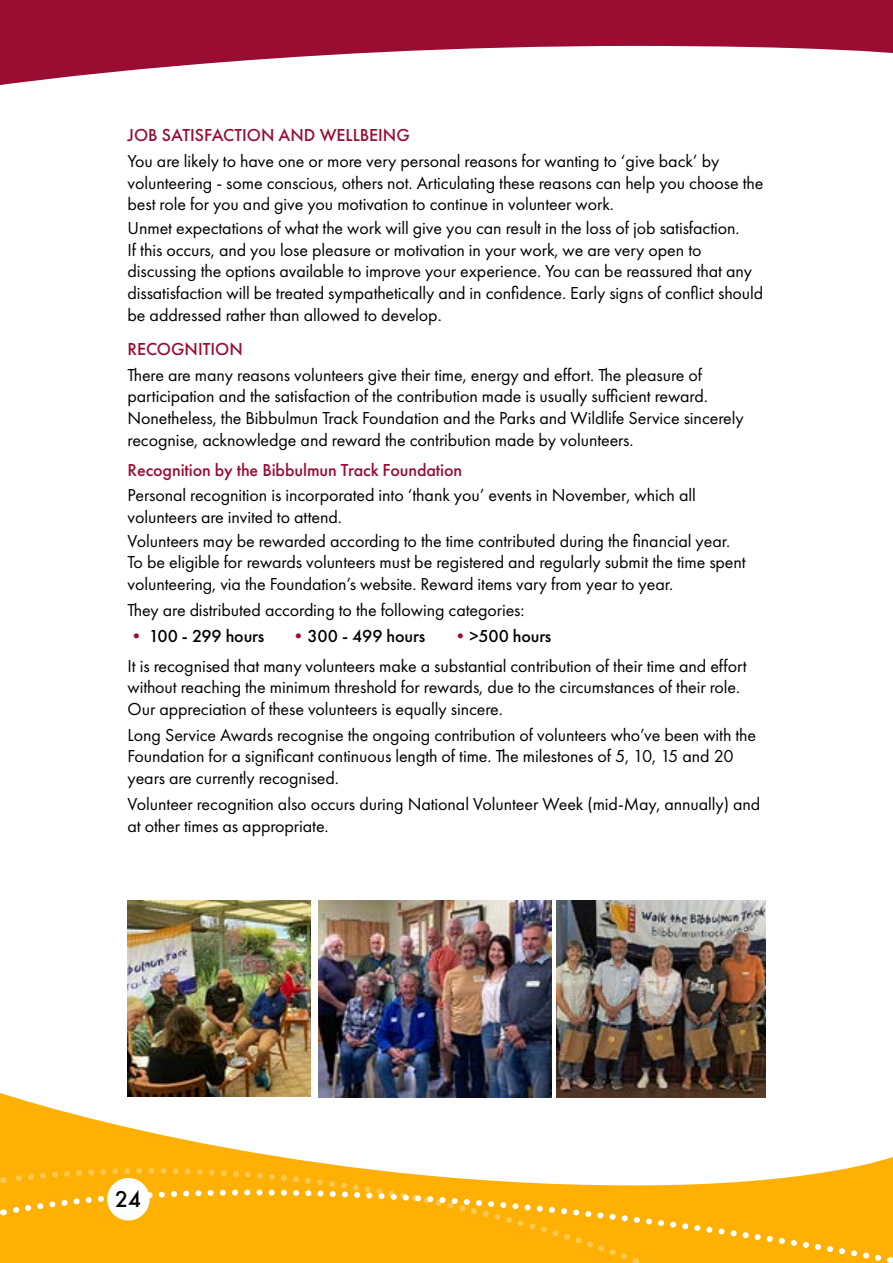
<style>
.page{position:relative;width:893px;height:1263px;background:#fff}
.page>*{position:absolute;margin:0;border:0;box-sizing:border-box;transform-origin:0 0}
.t1{font:500 21px "Futura";color:#000}
.t2{font:18px/21.6px "Futura PT";letter-spacing:-.005em;color:#000}
.t3{font:500 18px "Futura PT";letter-spacing:-.005em;color:#9a0c32}
.t4{font:500 18px "Futura PT";letter-spacing:-.005em;color:#000}
.s1{color:#9a0c32}
.s2{font-weight:500;color:#9a0c32}
.s3{font-weight:500}
</style>
<div class="page">
<svg style="left:0;top:0;width:893px;height:85px;fill:#9a0c32"></svg>
<svg style="left:0;top:1093px;width:893px;height:170px"></svg>
<svg style="left:2px;top:1155px;width:883px;height:108px"></svg>
<svg style="left:2px;top:1157px;width:630px;height:106px;background:#ffba24"></svg>
<div style="left:107px;top:1178px;width:43px;height:42px;background:#fff;border-radius:50%"></div>
<img style="left:556px;top:900px;width:209px;height:197px">
<img style="left:319px;top:900px;width:233px;height:197px">
<img style="left:128px;top:900px;width:182px;height:196px">
<p class="t3" style="left:128px;top:124px;width:284px">JOB SATISFACTION AND WELLBEING</p>
<p class="t2" style="left:128px;top:150px;width:637px">You are likely to have one or more very personal reasons for wanting to ‘give back’ by volunteering - some conscious, others not. Articulating these reasons can help you choose the best role for you and give you motivation to continue in volunteer work.</p>
<p class="t2" style="left:128px;top:217px;width:637px">Unmet expectations of what the work will give you can result in the loss of job satisfaction.<br>If this occurs, and you lose pleasure or motivation in your work, we are very open to discussing the options available to improve your experience. You can be reassured that any dissatisfaction will be treated sympathetically and in confidence. Early signs of conflict should be addressed rather than allowed to develop.</p>
<p class="t3" style="left:128px;top:338px;width:117px">RECOGNITION</p>
<p class="t2" style="left:128px;top:364px;width:618px">There are many reasons volunteers give their time, energy and effort. The pleasure of participation and the satisfaction of the contribution made is usually sufficient reward.<br>Nonetheless, the Bibbulmun Track Foundation and the Parks and Wildlife Service sincerely recognise, acknowledge and reward the contribution made by volunteers.</p>
<p class="t3" style="left:128px;top:459px;width:336px">Recognition by the Bibbulmun Track Foundation</p>
<p class="t2" style="left:128px;top:485px;width:570px">Personal recognition is incorporated into ‘thank you’ events in November, which all volunteers are invited to attend.</p>
<p class="t2" style="left:128px;top:530px;width:620px">Volunteers may be rewarded according to the time contributed during the financial year.<br>To be eligible for rewards volunteers must be registered and regularly submit the time spent volunteering, via the Foundation’s website. Reward items vary from year to year.</p>
<p class="t2" style="left:128px;top:599px;width:399px">They are distributed according to the following categories:</p>
<p class="t4" style="left:128px;top:625px;width:138px"><span class="s1">•</span> 100 - 299 hours</p>
<p class="t4" style="left:290px;top:625px;width:137px"><span class="s1">•</span>300 - 499 hours</p>
<p class="t2" style="left:128px;top:620px;width:620px;line-height:30.2px;text-indent:324px"><span class="s2">•</span><span class="s3">&gt;500 hours<br></span>It is recognised that many volunteers make a substantial contribution of their time and effort</p>
<p class="t2" style="left:128px;top:676px;width:614px">without reaching the minimum threshold for rewards, due to the circumstances of their role.<br>Our appreciation of these volunteers is equally sincere.</p>
<p class="t2" style="left:128px;top:724px;width:630px">Long Service Awards recognise the ongoing contribution of volunteers who’ve been with the<br>Foundation for a significant continuous length of time. The milestones of 5, 10, 15 and 20 years are currently recognised.</p>
<p class="t2" style="left:128px;top:793px;width:634px">Volunteer recognition also occurs during National Volunteer Week (mid-May, annually) and at other times as appropriate.</p>
<p class="t1" style="left:115px;top:1184px;width:27px">24</p>
</div>
